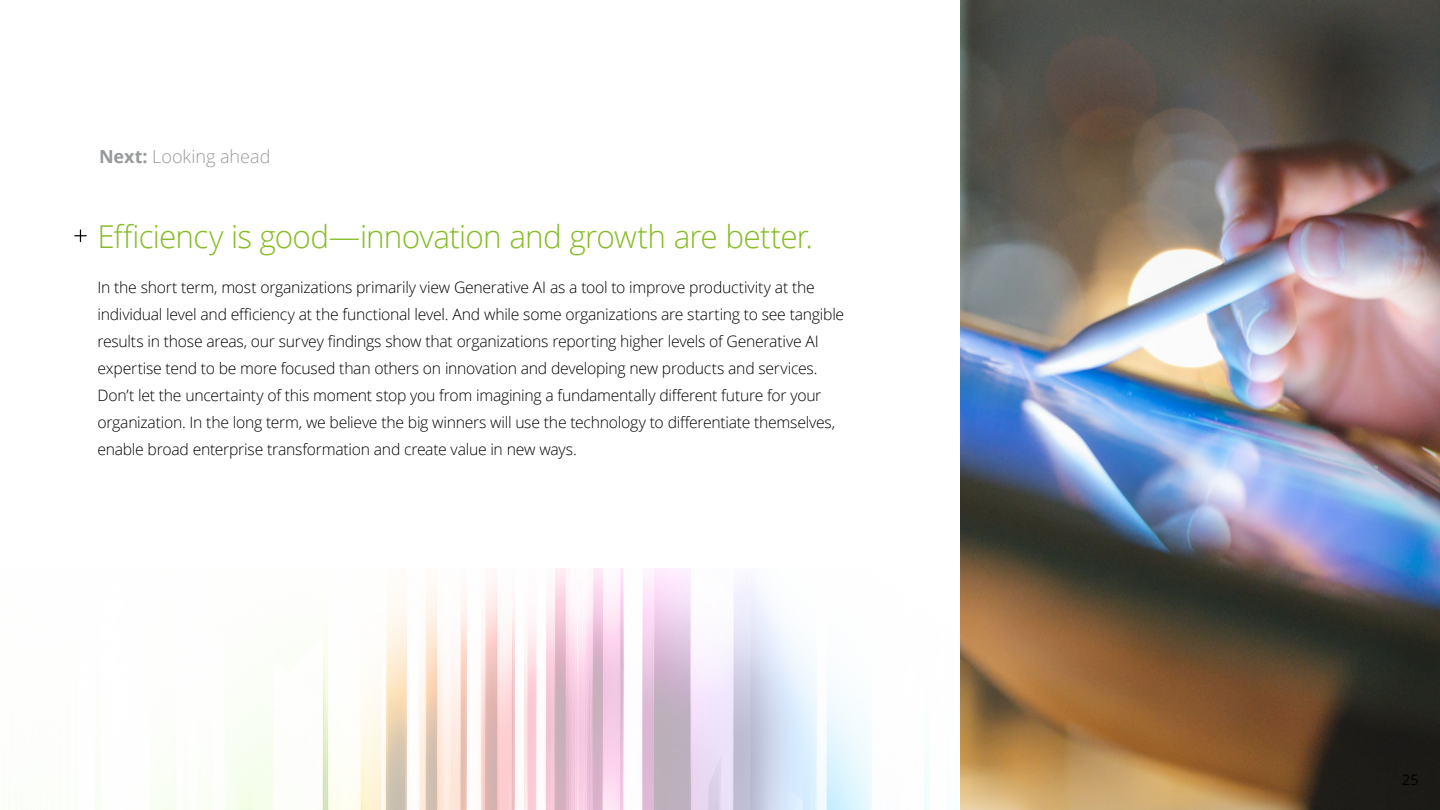
<style>
.page{position:relative;width:1440px;height:810px;background:#fff}
.page>*{position:absolute;margin:0;border:0;box-sizing:border-box;transform-origin:0 0}
.t1{font:300 31.5px "Open Sans";letter-spacing:-.025em;color:#86bc25}
.t2{font:300 18px "Open Sans";color:#97999b}
.t3{font:300 15.75px/27px "Open Sans";letter-spacing:-.015em;color:#000}
.t4{font:14.48px "Open Sans";color:#000}
.s1{font-weight:700}
</style>
<div class="page">
<img style="left:2px;top:568px;width:927px;height:242px">
<img style="left:960px;top:0;width:480px;height:810px">
<svg style="left:74px;top:229px;width:13px;height:13px"></svg>
<p class="t2" style="left:99px;top:144px;width:173px"><span class="s1">Next:</span> Looking ahead</p>
<h1 class="t1" style="left:98px;top:215px;width:717px">Efficiency is good—innovation and growth are better.</h1>
<p class="t3" style="left:98px;top:273px;width:748px">In the short term, most organizations primarily view Generative AI as a tool to improve productivity at the individual level and efficiency at the functional level. And while some organizations are starting to see tangible results in those areas, our survey findings show that organizations reporting higher levels of Generative AI expertise tend to be more focused than others on innovation and developing new products and services.<br>Don’t let the uncertainty of this moment stop you from imagining a fundamentally different future for your organization. In the long term, we believe the big winners will use the technology to differentiate themselves, enable broad enterprise transformation and create value in new ways.</p>
<p class="t4" style="left:1402px;top:769px;width:18px">25</p>
</div>
